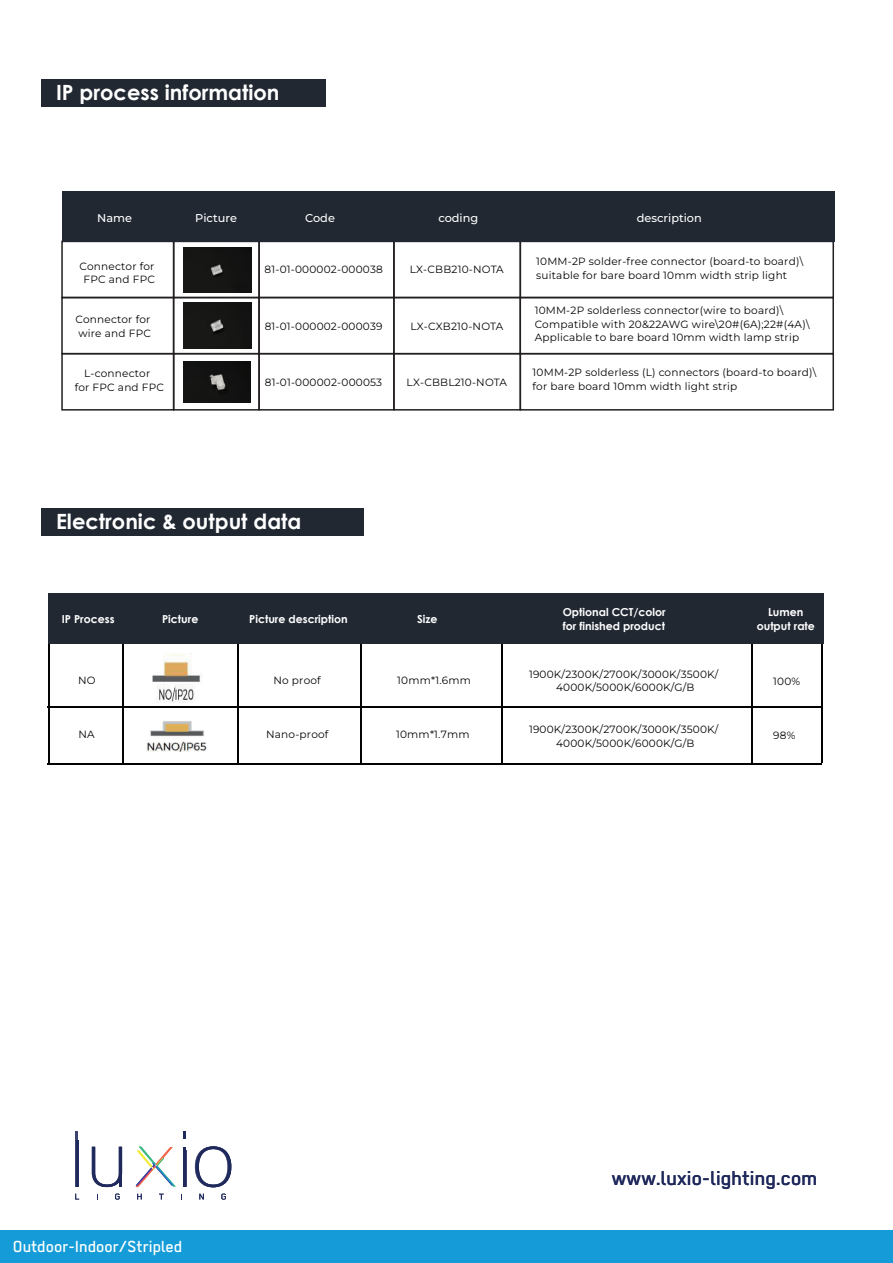
<style>
.page{position:relative;width:893px;height:1263px;background:#fff}
.page>*{position:absolute;margin:0;border:0;box-sizing:border-box;transform-origin:0 0}
.t1{font:500 22.5px "Regular";color:#20295c}
.t2{font:700 21px "Century Gothic";color:#fff}
.t3{font:500 18px "Regular";color:#fff}
.t4{font:500 11.25px "Montserrat";color:#fff}
.t5{font:700 10.95px/13.2px "Century Gothic";color:#fff}
.t6{font:10.5px/13.8px "Montserrat";letter-spacing:.02em;color:#070304}
</style>
<div class="page">
<div style="left:258px;top:241px;width:137px;height:57px;border:2px solid #231f20"></div>
<div style="left:393px;top:241px;width:128px;height:57px;border:2px solid #231f20"></div>
<div style="left:61px;top:297px;width:113px;height:57px;border:2px solid #231f20"></div>
<div style="left:173px;top:297px;width:87px;height:57px;border:2px solid #231f20"></div>
<div style="left:258px;top:297px;width:137px;height:57px;border:2px solid #231f20"></div>
<div style="left:393px;top:297px;width:128px;height:57px;border:2px solid #231f20"></div>
<div style="left:519px;top:297px;width:315px;height:57px;border:2px solid #231f20"></div>
<div style="left:184px;top:247px;width:68px;height:45px;background:#161614"></div>
<div style="left:184px;top:302px;width:68px;height:47px;background:#161715"></div>
<div style="left:61px;top:353px;width:113px;height:58px;border:2px solid #231f20"></div>
<div style="left:173px;top:353px;width:87px;height:58px;border:2px solid #231f20"></div>
<div style="left:258px;top:353px;width:137px;height:58px;border:2px solid #231f20"></div>
<div style="left:393px;top:353px;width:128px;height:58px;border:2px solid #231f20"></div>
<div style="left:520px;top:353px;width:314px;height:58px;border:2px solid #231f20"></div>
<img style="left:184px;top:361px;width:66px;height:42px">
<hr style="left:63px;top:242px;width:769px;height:1px;background:#212832">
<div style="left:62px;top:191px;width:772px;height:51px;background:#212832"></div>
<div style="left:41px;top:79px;width:285px;height:28px;background:#212832"></div>
<svg style="left:136px;top:1147px;width:40px;height:40px"></svg>
<hr style="left:183px;top:1147px;width:2px;height:40px;background:#20295c">
<hr style="left:76px;top:1140px;width:3px;height:47px;background:#20295c">
<hr style="left:75px;top:1131px;width:3px;height:56px;background:#20295c">
<svg style="left:92px;top:1147px;width:30px;height:40px"></svg>
<hr style="left:120px;top:1167px;width:2px;height:20px;background:#20295c">
<hr style="left:184px;top:1150px;width:2px;height:37px;background:#20295c">
<svg style="left:183px;top:1131px;width:2px;height:8px"></svg>
<svg style="left:195px;top:1146px;width:36px;height:41px"></svg>
<svg style="left:75px;top:1194px;width:4px;height:5px"></svg>
<svg style="left:115px;top:1193px;width:5px;height:6px"></svg>
<svg style="left:137px;top:1194px;width:5px;height:5px"></svg>
<svg style="left:159px;top:1194px;width:5px;height:5px"></svg>
<svg style="left:199px;top:1194px;width:5px;height:5px"></svg>
<svg style="left:221px;top:1193px;width:5px;height:6px"></svg>
<div style="left:1px;top:1230px;width:892px;height:33px;background:#159cd8"></div>
<div style="left:41px;top:508px;width:322px;height:28px;background:#212832"></div>
<hr style="left:48px;top:707px;width:774px;height:1px;background:#030303">
<hr style="left:48px;top:763px;width:774px;height:1px;background:#030303">
<hr style="left:48px;top:602px;width:2px;height:160px;background:#030303">
<hr style="left:122px;top:604px;width:2px;height:158px;background:#030303">
<hr style="left:238px;top:604px;width:1px;height:158px;background:#030303">
<hr style="left:360px;top:604px;width:2px;height:158px;background:#030303">
<hr style="left:501px;top:604px;width:2px;height:158px;background:#030303">
<hr style="left:751px;top:604px;width:1px;height:158px;background:#030303">
<hr style="left:821px;top:602px;width:2px;height:160px;background:#030303">
<img style="left:146px;top:721px;width:61px;height:31px">
<img style="left:152px;top:654px;width:49px;height:49px">
<div style="left:48px;top:594px;width:775px;height:50px;background:#212832"></div>
<h2 class="t2" style="left:56px;top:76px;width:225px">IP process information</h2>
<p class="t4" style="left:97px;top:211px;width:36px">Name</p>
<p class="t4" style="left:195px;top:211px;width:43px">Picture</p>
<p class="t4" style="left:305px;top:211px;width:31px">Code</p>
<p class="t4" style="left:438px;top:211px;width:41px">coding</p>
<p class="t4" style="left:637px;top:211px;width:67px">description</p>
<p class="t6" style="left:80px;top:259px;width:77px;text-align:center">Connector for<br>FPC and FPC</p>
<p class="t6" style="left:265px;top:262px;width:120px">81-01-000002-000038</p>
<p class="t6" style="left:410px;top:262px;width:96px">LX-CBB210-NOTA</p>
<p class="t6" style="left:265px;top:319px;width:119px">81-01-000002-000039</p>
<p class="t6" style="left:410px;top:319px;width:94px">LX-CXB210-NOTA</p>
<p class="t6" style="left:75px;top:312px;width:77px">Connector for wire and FPC</p>
<p class="t6" style="left:536px;top:254px;width:268px">10MM-2P solder-free connector (board-to board)\ suitable for bare board 10mm width strip light</p>
<p class="t6" style="left:535px;top:303px;width:276px">10MM-2P solderless connector(wire to board)\<br>Compatible with 20&amp;22AWG wire\20#(6A);22#(4A)\<br>Applicable to bare board 10mm width lamp strip</p>
<p class="t6" style="left:75px;top:366px;width:91px;text-align:center">L-connector<br>for FPC and FPC</p>
<p class="t6" style="left:265px;top:375px;width:119px">81-01-000002-000053</p>
<p class="t6" style="left:407px;top:375px;width:102px">LX-CBBL210-NOTA</p>
<p class="t6" style="left:533px;top:365px;width:285px">10MM-2P solderless (L) connectors (board-to board)\ for bare board 10mm width light strip</p>
<h2 class="t2" style="left:56px;top:505px;width:247px">Electronic &amp; output data</h2>
<p class="t5" style="left:62px;top:612px;width:54px">IP Process</p>
<p class="t5" style="left:162px;top:612px;width:38px">Picture</p>
<p class="t5" style="left:249px;top:612px;width:100px">Picture description</p>
<p class="t5" style="left:417px;top:612px;width:22px">Size</p>
<p class="t5" style="left:563px;top:605px;width:105px">Optional CCT/color for finished product</p>
<p class="t5" style="left:757px;top:605px;width:60px;text-align:center">Lumen output rate</p>
<p class="t6" style="left:78px;top:673px;width:19px">NO</p>
<p class="t6" style="left:78px;top:727px;width:18px">NA</p>
<p class="t6" style="left:273px;top:673px;width:49px">No proof</p>
<p class="t6" style="left:266px;top:727px;width:64px">Nano-proof</p>
<p class="t6" style="left:397px;top:673px;width:75px">10mm*1.6mm</p>
<p class="t6" style="left:396px;top:727px;width:75px">10mm*1.7mm</p>
<p class="t6" style="left:529px;top:667px;width:191px;text-align:center">1900K/2300K/2700K/3000K/3500K/<br>4000K/5000K/6000K/G/B</p>
<p class="t6" style="left:529px;top:722px;width:191px;text-align:center">1900K/2300K/2700K/3000K/3500K/<br>4000K/5000K/6000K/G/B</p>
<p class="t6" style="left:773px;top:674px;width:29px">100%</p>
<p class="t6" style="left:773px;top:728px;width:24px">98%</p>
<h3 class="t3" style="left:13px;top:1236px;width:171px">Outdoor-Indoor/Stripled</h3>
<h1 class="t1" style="left:612px;top:1165px;width:207px">www.luxio-lighting.com</h1>
</div>
